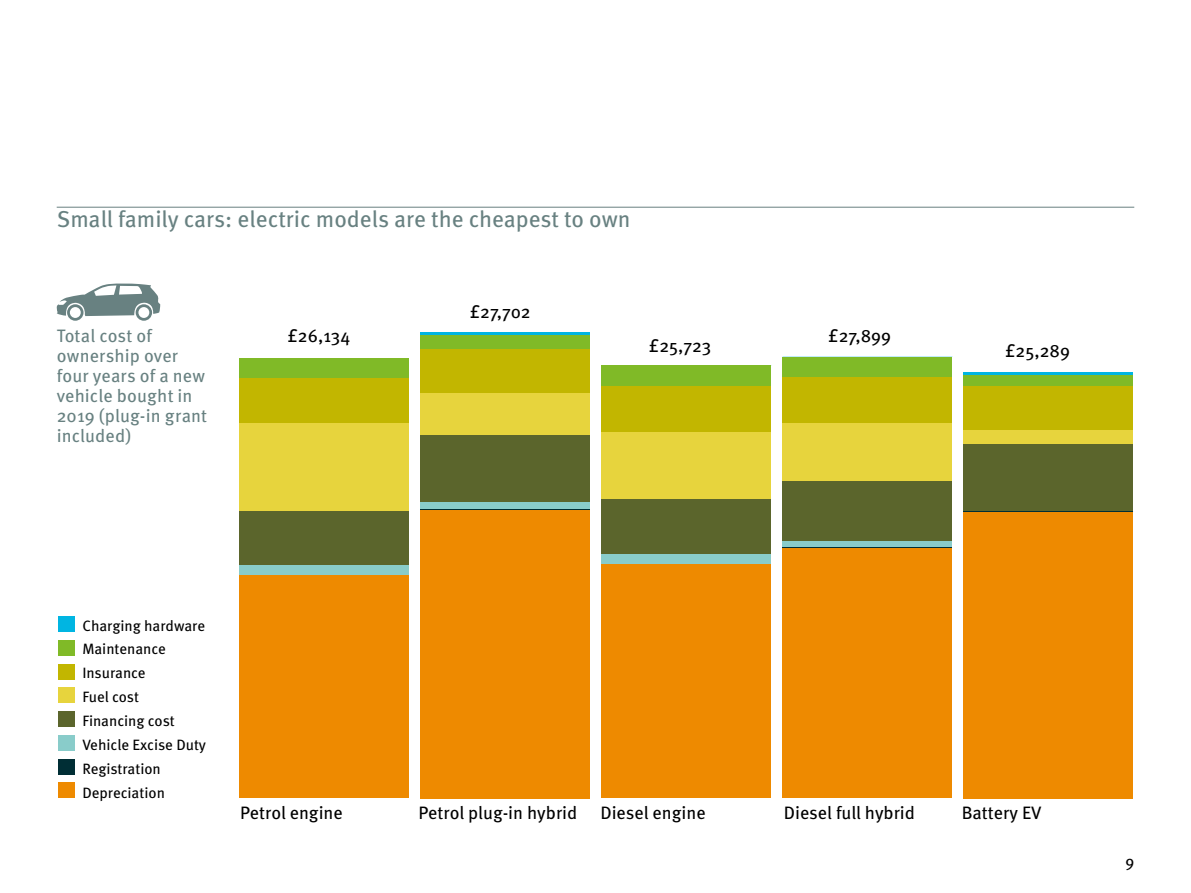
<style>
.page{position:relative;width:1191px;height:893px;background:#fff}
.page>*{position:absolute;margin:0;border:0;box-sizing:border-box;transform-origin:0 0}
.t1{font:23px "Meta OT";color:#688181}
.t2{font:18px "Meta OT";color:#000}
.t3{font:18px/20px "Meta OT";letter-spacing:.005em;color:#688181}
.t4{font:16px "Meta OT";color:#000}
.t5{font:15px/24px "Meta OT";color:#000}
</style>
<div class="page">
<hr style="left:57px;top:207px;width:1077px;height:1px;background:#688181">
<div style="left:239px;top:358px;width:170px;height:20px;background:#80ba27"></div>
<div style="left:239px;top:378px;width:170px;height:45px;background:#c2b600"></div>
<div style="left:239px;top:423px;width:170px;height:88px;background:#e7d43d"></div>
<div style="left:239px;top:511px;width:170px;height:54px;background:#5b652c"></div>
<div style="left:239px;top:565px;width:170px;height:10px;background:#89ccca"></div>
<div style="left:239px;top:575px;width:170px;height:223px;background:#ee8a00"></div>
<hr style="left:420px;top:332px;width:170px;height:3px;background:#00b5e2">
<div style="left:420px;top:335px;width:170px;height:14px;background:#80ba27"></div>
<div style="left:420px;top:349px;width:170px;height:45px;background:#c2b600"></div>
<div style="left:420px;top:394px;width:170px;height:41px;background:#e7d43d"></div>
<div style="left:420px;top:435px;width:170px;height:67px;background:#5b652c"></div>
<div style="left:420px;top:502px;width:170px;height:7px;background:#89ccca"></div>
<hr style="left:420px;top:509px;width:170px;height:1px;background:#002e35">
<div style="left:420px;top:510px;width:170px;height:288px;background:#ee8a00"></div>
<div style="left:601px;top:365px;width:170px;height:21px;background:#80ba27"></div>
<div style="left:601px;top:386px;width:170px;height:46px;background:#c2b600"></div>
<div style="left:601px;top:432px;width:170px;height:67px;background:#e7d43d"></div>
<div style="left:601px;top:499px;width:170px;height:55px;background:#5b652c"></div>
<div style="left:601px;top:554px;width:170px;height:10px;background:#89ccca"></div>
<div style="left:601px;top:564px;width:170px;height:234px;background:#ee8a00"></div>
<div style="left:782px;top:357px;width:170px;height:21px;background:#80ba27"></div>
<div style="left:782px;top:378px;width:170px;height:45px;background:#c2b600"></div>
<div style="left:782px;top:423px;width:170px;height:58px;background:#e7d43d"></div>
<div style="left:782px;top:481px;width:170px;height:60px;background:#5b652c"></div>
<div style="left:782px;top:541px;width:170px;height:6px;background:#89ccca"></div>
<hr style="left:782px;top:547px;width:170px;height:1px;background:#002e35">
<div style="left:782px;top:548px;width:170px;height:250px;background:#ee8a00"></div>
<svg style="left:963px;top:372px;width:170px;height:4px"></svg>
<div style="left:963px;top:376px;width:170px;height:10px;background:#80ba27"></div>
<div style="left:963px;top:386px;width:170px;height:44px;background:#c2b600"></div>
<div style="left:963px;top:430px;width:170px;height:15px;background:#e7d43d"></div>
<div style="left:963px;top:445px;width:170px;height:66px;background:#5b652c"></div>
<hr style="left:963px;top:511px;width:170px;height:1px;background:#002e35">
<div style="left:963px;top:512px;width:170px;height:286px;background:#ee8a00"></div>
<div style="left:58px;top:616px;width:17px;height:16px;background:#00b5e2"></div>
<div style="left:58px;top:640px;width:17px;height:16px;background:#80ba27"></div>
<div style="left:58px;top:664px;width:17px;height:15px;background:#c2b600"></div>
<div style="left:58px;top:687px;width:17px;height:16px;background:#e7d43d"></div>
<div style="left:58px;top:711px;width:17px;height:16px;background:#5b652c"></div>
<div style="left:58px;top:735px;width:17px;height:16px;background:#89ccca"></div>
<div style="left:58px;top:759px;width:17px;height:15px;background:#002e35"></div>
<div style="left:58px;top:782px;width:17px;height:16px;background:#ee8a00"></div>
<svg style="left:57px;top:283px;width:103px;height:38px"></svg>
<p class="t1" style="left:57px;top:205px;width:575px">Small family cars: electric models are the cheapest to own</p>
<p class="t3" style="left:57px;top:326px;width:152px">Total cost of ownership over four years of a new vehicle bought in<br>2019 (plug-in grant included)</p>
<p class="t2" style="left:287px;top:325px;width:65px">£26,134</p>
<p class="t2" style="left:470px;top:300px;width:63px">£27,702</p>
<p class="t2" style="left:649px;top:335px;width:64px">£25,723</p>
<p class="t2" style="left:828px;top:325px;width:64px">£27,899</p>
<p class="t2" style="left:1005px;top:339px;width:67px">£25,289</p>
<p class="t5" style="left:82px;top:613px;width:125px">Charging hardware<br>Maintenance<br>Insurance<br>Fuel cost<br>Financing cost<br>Vehicle Excise Duty<br>Registration<br>Depreciation</p>
<p class="t2" style="left:240px;top:802px;width:104px">Petrol engine</p>
<p class="t2" style="left:418px;top:802px;width:160px">Petrol plug-in hybrid</p>
<p class="t2" style="left:600px;top:802px;width:107px">Diesel engine</p>
<p class="t2" style="left:784px;top:802px;width:133px">Diesel full hybrid</p>
<p class="t2" style="left:961px;top:802px;width:81px">Battery EV</p>
<p class="t4" style="left:1125px;top:852px;width:10px">9</p>
</div>
